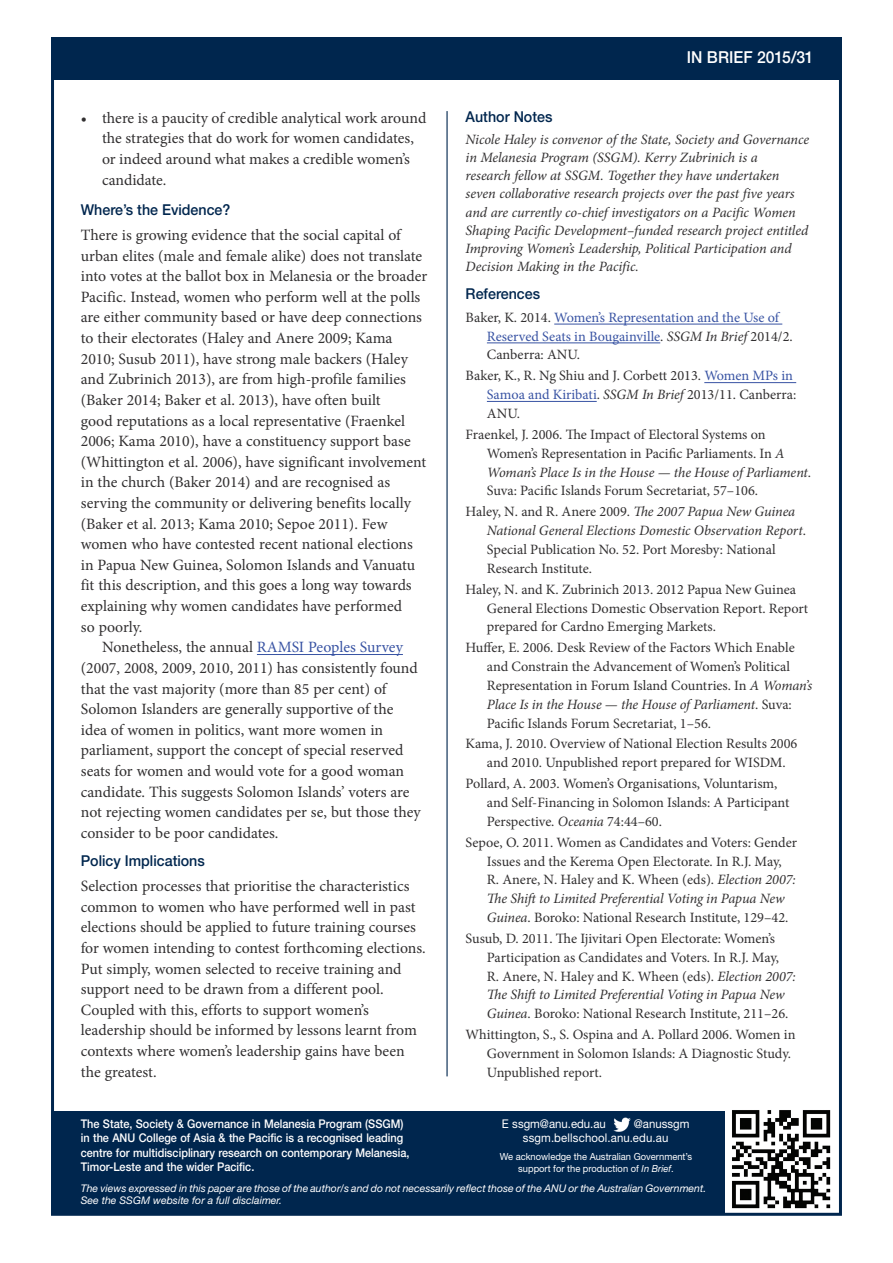
<style>
.page{position:relative;width:893px;height:1263px;background:#fff}
.page>*{position:absolute;margin:0;border:0;box-sizing:border-box;transform-origin:0 0}
.t1{font:500 16.5px "Helvetica Neue LT Std";letter-spacing:.005em;color:#fff;scale:.95 1}
.t2{font:16.5px "Tahoma";letter-spacing:-.005em;color:#fff;scale:.95 1}
.t3{font:15.75px/20.5px "Minion Pro";color:#312f30}
.t4{font:500 15px "Helvetica Neue LT Std";color:#00264e;scale:.95 1}
.t5{font:14.25px/18.8px "Minion Pro";color:#312f30}
.t6{font:italic 14.25px/18px "Minion Pro";letter-spacing:-.005em;color:#312f30}
.t7{font:14.25px/18.8px "Minion Pro";color:#3853a3}
.t8{font:500 12px/14.2px "Helvetica Neue LT Std";color:#fff;scale:.91 1}
.t9{font:12px/13.5px "Helvetica Neue LT Std";letter-spacing:.01em;color:#fff;scale:.95 1}
.t10{font:italic 10.5px/12px "Helvetica Neue LT Std";color:#fff}
.t11{font:9.75px/11.6px "Helvetica Neue LT Std";color:#fff;text-align:center;scale:.96 1}
.s1{color:#3853a3}
.s2{color:#312f30}
.s3{font-style:italic;color:#312f30}
.s4{font-style:italic}
</style>
<div class="page">
<div style="left:51px;top:1111px;width:674px;height:104px;background:#00264e"></div>
<div style="left:51px;top:37px;width:791px;height:42px;background:#00264e"></div>
<img style="left:614px;top:1117px;width:17px;height:15px">
<img style="left:732px;top:1110px;width:99px;height:99px">
<hr style="left:446px;top:111px;width:2px;height:965px;background:#00264e">
<hr style="left:257px;top:654px;width:146px;height:1px;background:#3853a3">
<hr style="left:554px;top:324px;width:228px;height:1px;background:#3853a3">
<hr style="left:487px;top:343px;width:173px;height:1px;background:#3853a3">
<hr style="left:704px;top:382px;width:92px;height:1px;background:#3853a3">
<hr style="left:487px;top:401px;width:110px;height:1px;background:#3853a3">
<p class="t3" style="left:102px;top:107px;width:326px;text-indent:-21px">• there is a paucity of credible analytical work around the strategies that do work for women candidates, or indeed around what makes a credible women’s candidate.</p>
<p class="t4" style="left:81px;top:201px;width:159px">Where’s the Evidence?</p>
<p class="t3" style="left:81px;top:225px;width:322px">There is growing evidence that the social capital of</p>
<p class="t3" style="left:81px;top:245px;width:343px">urban elites (male and female alike) does not translate</p>
<p class="t3" style="left:81px;top:266px;width:348px">into votes at the ballot box in Melanesia or the broader</p>
<p class="t3" style="left:81px;top:287px;width:341px">Pacific. Instead, women who perform well at the polls</p>
<p class="t3" style="left:81px;top:307px;width:343px">are either community based or have deep connections</p>
<p class="t3" style="left:81px;top:328px;width:313px">to their electorates (Haley and Anere 2009; Kama</p>
<p class="t3" style="left:81px;top:348px;width:329px">2010; Susub 2011), have strong male backers (Haley</p>
<p class="t3" style="left:81px;top:369px;width:327px">and Zubrinich 2013), are from high-profile families</p>
<p class="t3" style="left:81px;top:390px;width:301px">(Baker 2014; Baker et al. 2013), have often built</p>
<p class="t3" style="left:81px;top:410px;width:326px">good reputations as a local representative (Fraenkel</p>
<p class="t3" style="left:81px;top:431px;width:331px">2006; Kama 2010), have a constituency support base</p>
<p class="t3" style="left:81px;top:451px;width:347px">(Whittington et al. 2006), have significant involvement</p>
<p class="t3" style="left:81px;top:472px;width:311px">in the church (Baker 2014) and are recognised as</p>
<p class="t3" style="left:81px;top:493px;width:332px">serving the community or delivering benefits locally</p>
<p class="t3" style="left:81px;top:513px;width:308px">(Baker et al. 2013; Kama 2010; Sepoe 2011). Few</p>
<p class="t3" style="left:81px;top:534px;width:334px">women who have contested recent national elections</p>
<p class="t3" style="left:81px;top:555px;width:336px">in Papua New Guinea, Solomon Islands and Vanuatu</p>
<p class="t3" style="left:81px;top:575px;width:332px">fit this description, and this goes a long way towards</p>
<p class="t3" style="left:81px;top:596px;width:323px">explaining why women candidates have performed</p>
<p class="t3" style="left:81px;top:616px;width:63px">so poorly.</p>
<p class="t3" style="left:102px;top:637px;width:302px">Nonetheless, the annual <span class="s1">RAMSI Peoples Survey</span></p>
<p class="t3" style="left:81px;top:658px;width:339px">(2007, 2008, 2009, 2010, 2011) has consistently found</p>
<p class="t3" style="left:81px;top:678px;width:307px">that the vast majority (more than 85 per cent) of</p>
<p class="t3" style="left:81px;top:699px;width:314px">Solomon Islanders are generally supportive of the</p>
<p class="t3" style="left:81px;top:719px;width:304px">idea of women in politics, want more women in</p>
<p class="t3" style="left:81px;top:740px;width:324px">parliament, support the concept of special reserved</p>
<p class="t3" style="left:81px;top:761px;width:325px">seats for women and would vote for a good woman</p>
<p class="t3" style="left:81px;top:781px;width:330px">candidate. This suggests Solomon Islands’ voters are</p>
<p class="t3" style="left:81px;top:802px;width:342px">not rejecting women candidates per se, but those they</p>
<p class="t3" style="left:81px;top:823px;width:199px">consider to be poor candidates.</p>
<p class="t4" style="left:81px;top:852px;width:132px">Policy Implications</p>
<p class="t3" style="left:81px;top:876px;width:346px">Selection processes that prioritise the characteristics common to women who have performed well in past elections should be applied to future training courses for women intending to contest forthcoming elections.<br>Put simply, women selected to receive training and support need to be drawn from a different pool.<br>Coupled with this, efforts to support women’s leadership should be informed by lessons learnt from contexts where women’s leadership gains have been the greatest.</p>
<p class="t2" style="left:601px;top:46px;width:225px">SSGM Discussion Paper 2012/9</p>
<p class="t1" style="left:687px;top:47px;width:135px">IN BRIEF 2015/31</p>
<p class="t4" style="left:466px;top:108px;width:93px">Author Notes</p>
<p class="t6" style="left:466px;top:131px;width:345px">Nicole Haley is convenor of the State, Society and Governance in Melanesia Program (SSGM). Kerry Zubrinich is a<br>research fellow at SSGM. Together they have undertaken seven collaborative research projects over the past five years and are currently co-chief investigators on a Pacific Women Shaping Pacific Development–funded research project entitled Improving Women’s Leadership, Political Participation and Decision Making in the Pacific.</p>
<p class="t4" style="left:466px;top:284px;width:80px">References</p>
<p class="t7" style="left:487px;top:308px;width:307px;text-indent:-21px"><span class="s2">Baker, K. 2014.</span> Women’s Representation and the Use of<br>Reserved Seats in Bougainville<span class="s2">.</span> <span class="s3">SSGM In Brief</span> <span class="s2">2014/2.<br>Canberra: ANU.</span></p>
<p class="t5" style="left:487px;top:366px;width:311px;text-indent:-21px">Baker, K., R. Ng Shiu and J. Corbett 2013. <span class="s1">Women MPs in<br>Samoa and Kiribati</span>. <span class="s4">SSGM In Brief</span> 2013/11. Canberra:<br>ANU.</p>
<p class="t5" style="left:487px;top:425px;width:326px;text-indent:-21px">Fraenkel, J. 2006. The Impact of Electoral Systems on Women’s Representation in Pacific Parliaments. In <span class="s4">A Woman’s Place Is in the House — the House of Parliament</span>.<br>Suva: Pacific Islands Forum Secretariat, 57–106.</p>
<p class="t5" style="left:487px;top:502px;width:321px;text-indent:-21px">Haley, N. and R. Anere 2009. <span class="s4">The 2007 Papua New Guinea National General Elections Domestic Observation Report</span>.<br>Special Publication No. 52. Port Moresby: National Research Institute.</p>
<p class="t5" style="left:487px;top:580px;width:323px;text-indent:-21px">Haley, N. and K. Zubrinich 2013. 2012 Papua New Guinea<br>General Elections Domestic Observation Report. Report prepared for Cardno Emerging Markets.</p>
<p class="t5" style="left:487px;top:638px;width:327px;text-indent:-21px">Huffer, E. 2006. Desk Review of the Factors Which Enable and Constrain the Advancement of Women’s Political Representation in Forum Island Countries. In <span class="s4">A Woman’s Place Is in the House — the House of Parliament</span>. Suva:<br>Pacific Islands Forum Secretariat, 1–56.</p>
<p class="t5" style="left:487px;top:734px;width:312px;text-indent:-21px">Kama, J. 2010. Overview of National Election Results 2006 and 2010. Unpublished report prepared for WISDM.</p>
<p class="t5" style="left:487px;top:774px;width:304px;text-indent:-21px">Pollard, A. 2003. Women’s Organisations, Voluntarism, and Self-Financing in Solomon Islands: A Participant<br>Perspective. <span class="s4">Oceania</span> 74:44–60.</p>
<p class="t5" style="left:487px;top:833px;width:312px;text-indent:-21px">Sepoe, O. 2011. Women as Candidates and Voters: Gender Issues and the Kerema Open Electorate. In R.J. May, R. Anere, N. Haley and K. Wheen (eds). <span class="s4">Election 2007:<br>The Shift to Limited Preferential Voting in Papua New Guinea</span>. Boroko: National Research Institute, 129–42.</p>
<p class="t5" style="left:487px;top:929px;width:311px;text-indent:-21px">Susub, D. 2011. The Ijivitari Open Electorate: Women’s Participation as Candidates and Voters. In R.J. May,<br>R. Anere, N. Haley and K. Wheen (eds). <span class="s4">Election 2007:<br>The Shift to Limited Preferential Voting in Papua New Guinea</span>. Boroko: National Research Institute, 211–26.</p>
<p class="t5" style="left:487px;top:1025px;width:310px;text-indent:-21px">Whittington, S., S. Ospina and A. Pollard 2006. Women in<br>Government in Solomon Islands: A Diagnostic Study.<br>Unpublished report.</p>
<p class="t8" style="left:81px;top:1117px;width:363px">The State, Society &amp; Governance in Melanesia Program (SSGM) in the ANU College of Asia &amp; the Pacific is a recognised leading centre for multidisciplinary research on contemporary Melanesia, Timor-Leste and the wider Pacific.</p>
<p class="t9" style="left:502px;top:1117px;width:111px">E ssgm@anu.edu.au</p>
<p class="t9" style="left:523px;top:1117px;width:177px;text-indent:111px">@anussgm ssgm.bellschool.anu.edu.au</p>
<p class="t11" style="left:500px;top:1151px;width:202px">We acknowledge the Australian Government’s support for the production of <span class="s4">In Brief</span>.</p>
<p class="t10" style="left:81px;top:1182px;width:627px">The views expressed in this paper are those of the author/s and do not necessarily reflect those of the ANU or the Australian Government.<br>See the SSGM website for a full disclaimer.</p>
<p class="t1" style="left:85px;top:1178px;width:11px">2</p>
<p class="t1" style="left:513px;top:1178px;width:317px">State, Society &amp; Governance in Melanesia</p>
</div>
